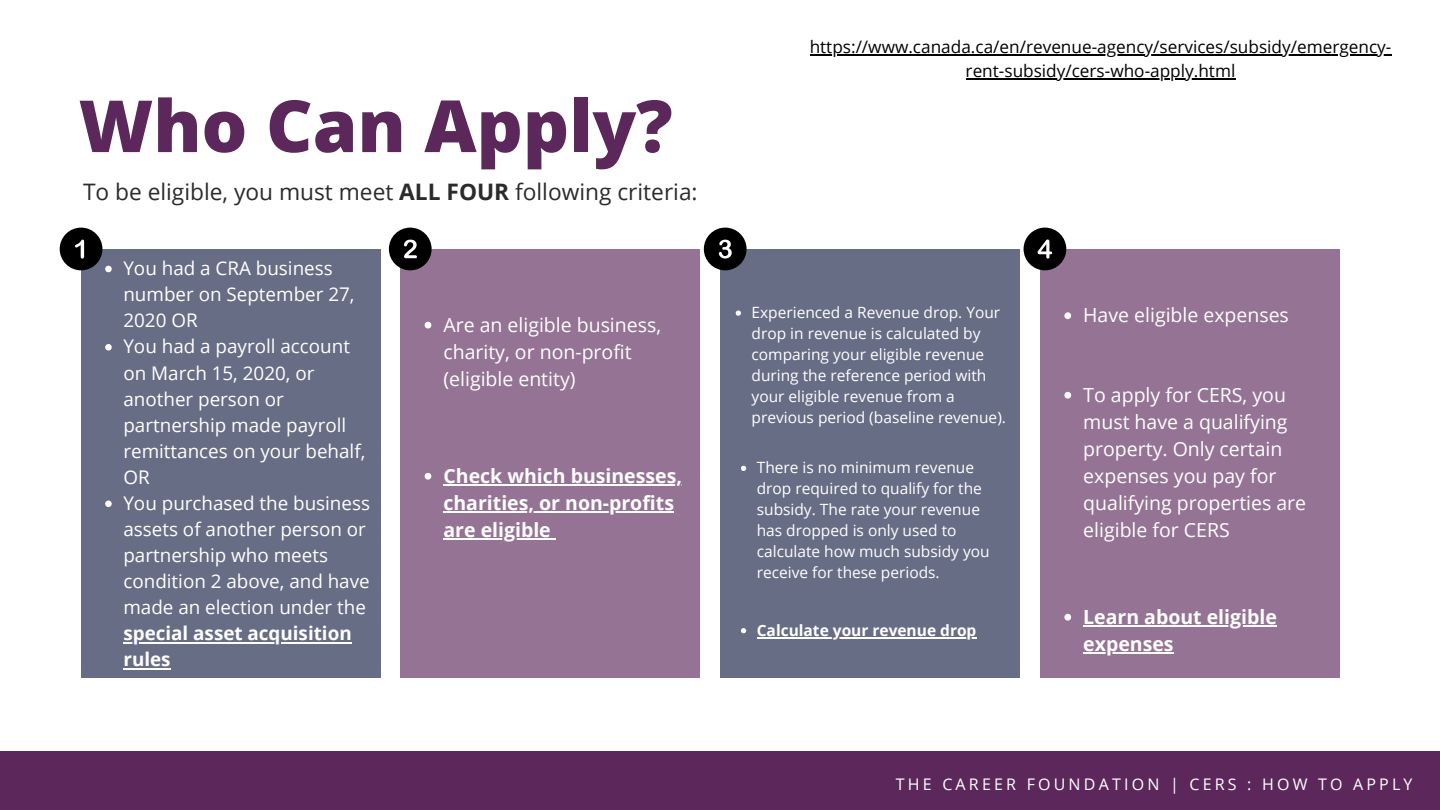
<style>
.page{position:relative;width:1440px;height:810px;background:#fff}
.page>*{position:absolute;margin:0;border:0;box-sizing:border-box;transform-origin:0 0}
.t1{font:800 72px "Open Sans";color:#5c285c}
.t2{font:22.7px "Open Sans";color:#2b2b2b}
.t3{font:19.5px/27px "Open Sans";color:#fff}
.t4{font:700 19.5px/27px "Open Sans";color:#fff}
.t5{font:18.8px/26.1px "Open Sans";color:#fff}
.t6{font:700 18.8px/26.1px "Open Sans";color:#fff}
.t7{font:17.2px/24.1px "Open Sans";color:#000;text-align:center}
.t8{font:16px "Open Sans";letter-spacing:.2em;color:#fff}
.t9{font:15.5px/21px "Open Sans";color:#fff}
.t10{font:700 15.5px "Open Sans";color:#fff}
.s1{font-weight:700}
</style>
<div class="page">
<div style="left:0;top:751px;width:1440px;height:59px;background:#5c285c"></div>
<div style="left:81px;top:249px;width:300px;height:429px;background:#686d86"></div>
<div style="left:400px;top:249px;width:300px;height:429px;background:#957395"></div>
<div style="left:720px;top:249px;width:300px;height:429px;background:#686d86"></div>
<div style="left:1040px;top:249px;width:300px;height:429px;background:#957395"></div>
<svg style="left:105px;top:266px;width:7px;height:6px"></svg>
<svg style="left:105px;top:344px;width:7px;height:7px"></svg>
<svg style="left:105px;top:501px;width:7px;height:6px"></svg>
<hr style="left:123px;top:642px;width:229px;height:1px;background:#fff">
<hr style="left:123px;top:668px;width:48px;height:1px;background:#fff">
<div style="left:60px;top:228px;width:42px;height:42px;background:#000;border-radius:50%"></div>
<svg style="left:75px;top:240px;width:9px;height:19px"></svg>
<div style="left:389px;top:228px;width:43px;height:42px;background:#000;border-radius:50%"></div>
<svg style="left:404px;top:240px;width:13px;height:18px"></svg>
<div style="left:704px;top:228px;width:43px;height:42px;background:#000;border-radius:50%"></div>
<svg style="left:719px;top:240px;width:13px;height:19px"></svg>
<div style="left:1024px;top:228px;width:42px;height:42px;background:#000;border-radius:50%"></div>
<svg style="left:1038px;top:239px;width:14px;height:20px"></svg>
<svg style="left:425px;top:322px;width:6px;height:7px"></svg>
<svg style="left:425px;top:473px;width:6px;height:7px"></svg>
<hr style="left:443px;top:484px;width:239px;height:2px;background:#fff">
<hr style="left:443px;top:511px;width:231px;height:2px;background:#fff">
<hr style="left:443px;top:538px;width:108px;height:2px;background:#fff">
<svg style="left:736px;top:311px;width:5px;height:5px"></svg>
<svg style="left:741px;top:466px;width:5px;height:5px"></svg>
<svg style="left:1064px;top:312px;width:7px;height:7px"></svg>
<svg style="left:1064px;top:392px;width:7px;height:7px"></svg>
<hr style="left:810px;top:54px;width:581px;height:2px;background:#000">
<hr style="left:966px;top:78px;width:269px;height:2px;background:#000">
<svg style="left:741px;top:628px;width:5px;height:5px"></svg>
<hr style="left:757px;top:637px;width:219px;height:2px;background:#fff">
<svg style="left:1064px;top:614px;width:7px;height:7px"></svg>
<hr style="left:1083px;top:625px;width:194px;height:2px;background:#fff">
<hr style="left:1083px;top:652px;width:91px;height:2px;background:#fff">
<h1 class="t1" style="left:79px;top:75px;width:596px">Who Can Apply?</h1>
<h2 class="t2" style="left:83px;top:176px;width:616px">To be eligible, you must meet <span class="s1">ALL FOUR</span> following criteria:</h2>
<p class="t5" style="left:123px;top:255px;width:248px">You had a CRA business number on September 27,<br>2020 OR<br>You had a payroll account on March 15, 2020, or another person or partnership made payroll remittances on your behalf,<br>OR<br>You purchased the business assets of another person or partnership who meets condition 2 above, and have made an election under the</p>
<p class="t6" style="left:123px;top:620px;width:230px">special asset acquisition rules</p>
<p class="t3" style="left:443px;top:310px;width:219px">Are an eligible business, charity, or non-profit (eligible entity)</p>
<p class="t4" style="left:443px;top:462px;width:240px">Check which businesses, charities, or non-profits are eligible</p>
<p class="t7" style="left:810px;top:34px;width:583px">https://www.canada.ca/en/revenue-agency/services/subsidy/emergency&shy;rent-subsidy/cers-who-apply.html</p>
<p class="t9" style="left:752px;top:301px;width:256px">Experienced a Revenue drop. Your drop in revenue is calculated by comparing your eligible revenue during the reference period with your eligible revenue from a previous period (baseline revenue).</p>
<p class="t9" style="left:757px;top:457px;width:234px">There is no minimum revenue drop required to qualify for the subsidy. The rate your revenue has dropped is only used to calculate how much subsidy you receive for these periods.</p>
<p class="t10" style="left:757px;top:619px;width:221px">Calculate your revenue drop</p>
<p class="t3" style="left:1083px;top:301px;width:207px">Have eligible expenses</p>
<p class="t3" style="left:1083px;top:381px;width:224px">To apply for CERS, you must have a qualifying property. Only certain expenses you pay for qualifying properties are eligible for CERS</p>
<p class="t4" style="left:1083px;top:603px;width:195px">Learn about eligible expenses</p>
<p class="t8" style="left:896px;top:773px;width:518px">THE CAREER FOUNDATION | CERS : HOW TO APPLY</p>
</div>
